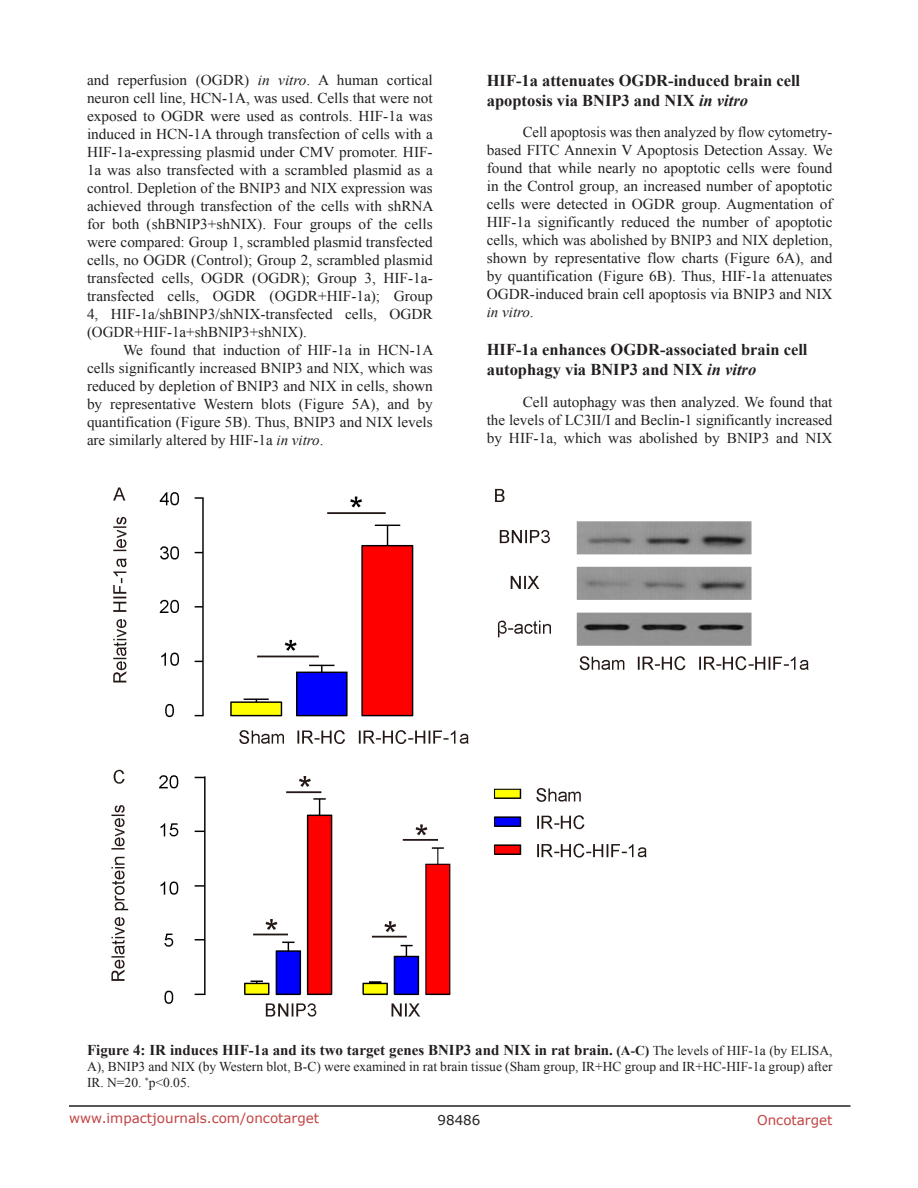
<style>
.page{position:relative;width:918px;height:1188px;background:#fff}
.page>*{position:absolute;margin:0;border:0;box-sizing:border-box;transform-origin:0 0}
.SubHeading{font:700 16.5px/19.8px "Times New Roman";color:#231f20}
.BodyText{font:15px/18px "Times New Roman";color:#231f20;text-align:justify}
.figuretext{font:700 15px "Times New Roman";color:#231f20}
.figuretext-2{font:13.5px/16.2px "Times New Roman";color:#231f20}
.t1{font:13.5px "Verdana";color:#c24141}
.t2{font:13.5px "Verdana";color:#231f20}
.s1{font-style:italic}
.s2{font-size:13.5px}
.s3{font-weight:400;font-size:13.5px}
</style>
<div class="page">
<hr style="left:69px;top:1105px;width:781px;height:2px;background:#231f20">
<img style="left:111px;top:487px;width:698px;height:530px">
<p class="BodyText" style="left:87px;top:71px;width:348px">and reperfusion (OGDR) <span class="s1">in vitro</span>. A human cortical neuron cell line, HCN-1A, was used. Cells that were not exposed to OGDR were used as controls. HIF-1a was induced in HCN-1A through transfection of cells with a HIF-1a-expressing plasmid under CMV promoter. HIF-1a was also transfected with a scrambled plasmid as a control. Depletion of the BNIP3 and NIX expression was achieved through transfection of the cells with shRNA for both (shBNIP3+shNIX). Four groups of the cells were compared: Group 1, scrambled plasmid transfected cells, no OGDR (Control); Group 2, scrambled plasmid transfected cells, OGDR (OGDR); Group 3, HIF-1a&shy;transfected cells, OGDR (OGDR+HIF-1a); Group 4, HIF-1a/shBINP3/shNIX-transfected cells, OGDR (OGDR+HIF-1a+shBNIP3+shNIX).</p>
<p class="BodyText" style="left:87px;top:341px;width:348px;text-indent:36px">We found that induction of HIF-1a in HCN-1A cells significantly increased BNIP3 and NIX, which was reduced by depletion of BNIP3 and NIX in cells, shown by representative Western blots (Figure 5A), and by quantification (Figure 5B). Thus, BNIP3 and NIX levels are similarly altered by HIF-1a <span class="s1">in vitro</span>.</p>
<p class="SubHeading" style="left:487px;top:70px;width:315px">HIF-1a attenuates OGDR-induced brain cell apoptosis via BNIP3 and NIX <span class="s1">in vitro</span></p>
<p class="BodyText" style="left:487px;top:123px;width:347px;text-indent:36px">Cell apoptosis was then analyzed by flow cytometry&shy;based FITC Annexin V Apoptosis Detection Assay. We found that while nearly no apoptotic cells were found in the Control group, an increased number of apoptotic cells were detected in OGDR group. Augmentation of HIF-1a significantly reduced the number of apoptotic cells, which was abolished by BNIP3 and NIX depletion, shown by representative flow charts (Figure 6A), and by quantification (Figure 6B). Thus, HIF-1a attenuates OGDR-induced brain cell apoptosis via BNIP3 and NIX <span class="s1">in vitro</span>.</p>
<p class="SubHeading" style="left:487px;top:339px;width:322px">HIF-1a enhances OGDR-associated brain cell autophagy via BNIP3 and NIX <span class="s1">in vitro</span></p>
<p class="BodyText" style="left:487px;top:392px;width:347px;text-indent:36px">Cell autophagy was then analyzed. We found that the levels of LC3II/I and Beclin-1 significantly increased by HIF-1a, which was abolished by BNIP3 and NIX</p>
<p class="figuretext" style="left:87px;top:1039px;width:747px">Figure 4: IR induces HIF-1a and its two target genes BNIP3 and NIX in rat brain. <span class="s2">(A-C)</span> <span class="s3">The levels of HIF-1a (by ELISA,</span></p>
<p class="figuretext-2" style="left:87px;top:1058px;width:747px">A), BNIP3 and NIX (by Western blot, B-C) were examined in rat brain tissue (Sham group, IR+HC group and IR+HC-HIF-1a group) after<br>IR. N=20. <sup>*</sup>p&lt;0.05.</p>
<p class="t1" style="left:69px;top:1109px;width:252px">www.impactjournals.com/oncotarget</p>
<p class="t2" style="left:438px;top:1111px;width:44px">98486</p>
<p class="t1" style="left:757px;top:1111px;width:77px">Oncotarget</p>
</div>
